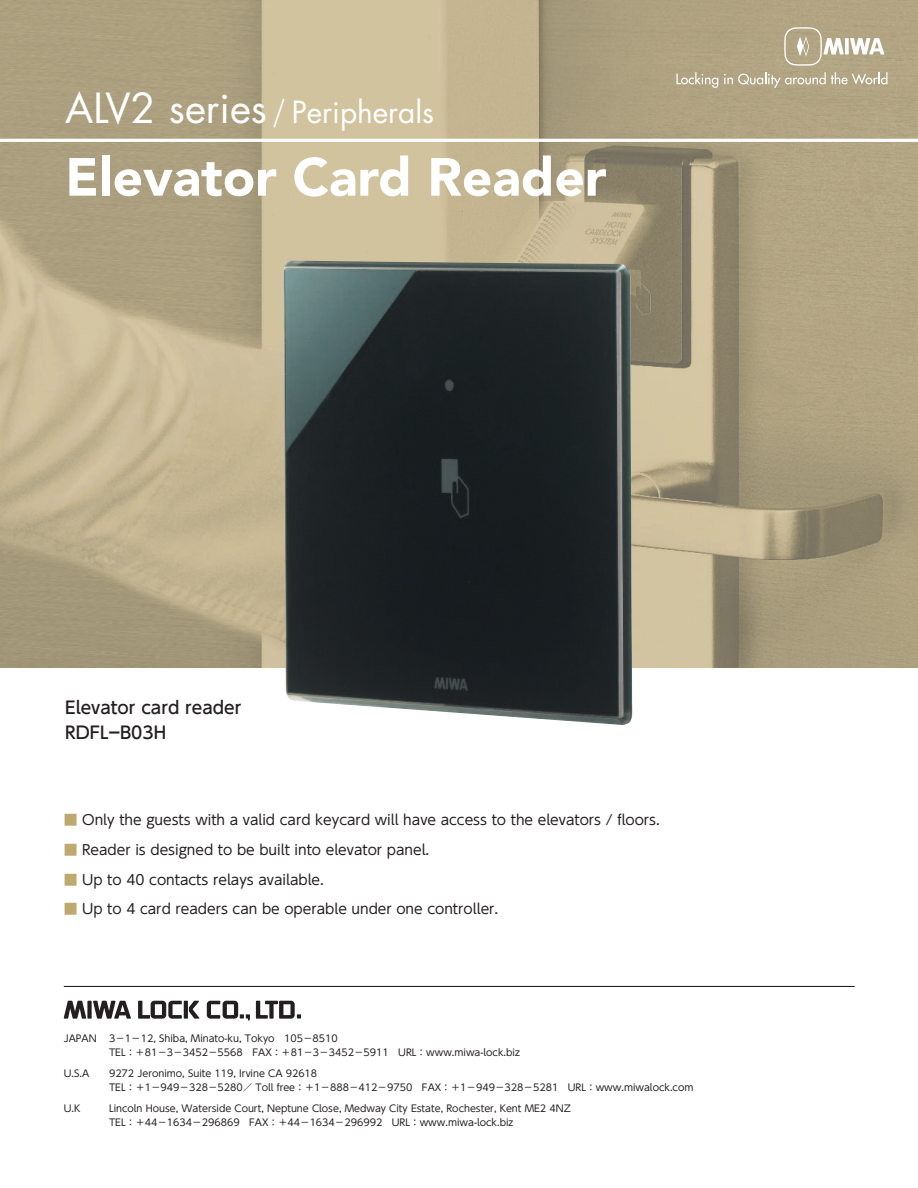
<style>
.page{position:relative;width:918px;height:1188px;background:#fff}
.page>*{position:absolute;margin:0;border:0;box-sizing:border-box;transform-origin:0 0}
.t1{font:900 53.1px "Avenir";color:#fff}
.t2{font:29.7px "Futura";color:#fff;scale:.7 1}
.t3{font:500 16.95px/25.5px "UD Shin Go Pro";color:#231f20}
.t4{font:13.8px "UD Shin Go Pro";color:#231f20}
.t5{font:9.6px/14.4px "UD Shin Go Pro";color:#231f20}
.s1{font-size:40.35px}
.s2{color:#bea96e}
</style>
<div class="page">
<img style="left:0;top:0;width:918px;height:668px">
<svg style="left:784px;top:27px;width:60px;height:39px;background:#c1b69c"></svg>
<svg style="left:845px;top:38px;width:4px;height:17px"></svg>
<svg style="left:850px;top:38px;width:34px;height:17px"></svg>
<svg style="left:676px;top:72px;width:42px;height:16px"></svg>
<svg style="left:724px;top:72px;width:164px;height:16px;background:#c0b59a"></svg>
<hr style="left:0;top:139px;width:918px;height:3px;background:#fff">
<hr style="left:64px;top:986px;width:791px;height:1px;background:#231f20">
<img style="left:283px;top:260px;width:349px;height:465px">
<div style="left:87px;top:1001px;width:5px;height:18px;background:#231f20"></div>
<hr style="left:184px;top:1001px;width:4px;height:18px;background:#231f20">
<svg style="left:138px;top:1001px;width:44px;height:18px"></svg>
<svg style="left:64px;top:1001px;width:22px;height:18px"></svg>
<svg style="left:93px;top:1001px;width:38px;height:18px"></svg>
<svg style="left:189px;top:1001px;width:11px;height:18px"></svg>
<svg style="left:207px;top:1001px;width:43px;height:20px"></svg>
<svg style="left:256px;top:1001px;width:45px;height:18px"></svg>
<h2 class="t2" style="left:65px;top:99px;width:528px"><span class="s1">ALV2 series</span> / Peripherals</h2>
<h1 class="t1" style="left:65px;top:132px;width:543px">Elevator Card Reader</h1>
<h3 class="t3" style="left:65px;top:694px;width:178px">Elevator card reader<br>RDFLーB03H</h3>
<h3 class="t4" style="left:64px;top:809px;width:598px"><span class="s2">■</span> Only the guests with a valid card keycard will have access to the elevators / floors.</h3>
<h3 class="t4" style="left:64px;top:838px;width:367px"><span class="s2">■</span> Reader is designed to be built into elevator panel.</h3>
<h3 class="t4" style="left:64px;top:868px;width:262px"><span class="s2">■</span> Up to 40 contacts relays available.</h3>
<h3 class="t4" style="left:64px;top:898px;width:436px"><span class="s2">■</span> Up to 4 card readers can be operable under one controller.</h3>
<p class="t5" style="left:64px;top:1031px;width:35px">JAPAN</p>
<p class="t5" style="left:109px;top:1031px;width:412px">3−1−12, Shiba, Minato-ku, Tokyo 105−8510<br>TEL：＋81−3−3452−5568 FAX：＋81−3−3452−5911 URL：www.miwa-lock.biz</p>
<p class="t5" style="left:64px;top:1066px;width:27px">U.S.A</p>
<p class="t5" style="left:109px;top:1066px;width:586px">9272 Jeronimo, Suite 119, Irvine CA 92618<br>TEL：＋1−949−328−5280／ Toll free：＋1−888−412−9750 FAX：＋1−949−328−5281 URL：www.miwalock.com</p>
<p class="t5" style="left:64px;top:1101px;width:18px">U.K</p>
<p class="t5" style="left:109px;top:1101px;width:463px">Lincoln House, Waterside Court, Neptune Close, Medway City Estate, Rochester, Kent ME2 4NZ<br>TEL：＋44−1634−296869 FAX：＋44−1634−296992 URL：www.miwa-lock.biz</p>
</div>
